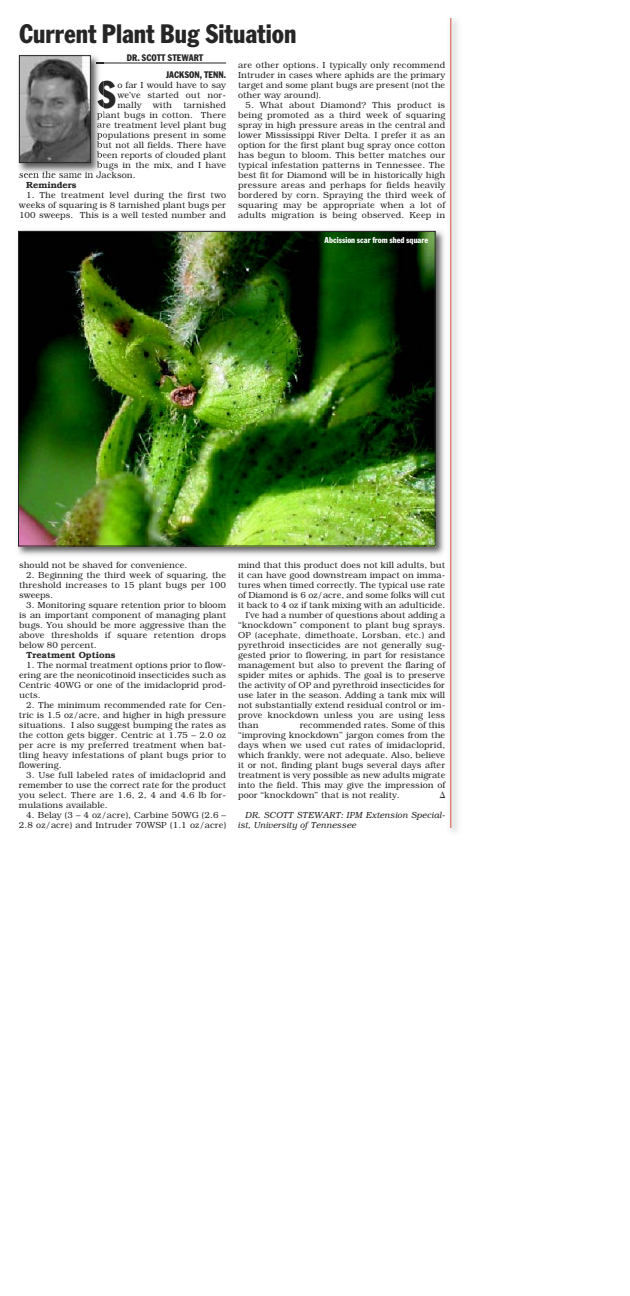
<style>
.page{position:relative;width:630px;height:1296px;background:#fff}
.page>*{position:absolute;margin:0;border:0;box-sizing:border-box;transform-origin:0 0}
.t1{font:condensed 40.3px "Franklin Got T";color:#272627}
.t2{font:condensed 28px "Franklin Got T";color:#272627}
.t3{font:condensed 10px/16.6px "Franklin Got T";color:#272627}
.t4{font:300 9px/10px "Bookman";color:#272627;text-align:justify}
.t5{font:italic 300 9px/10px "Bookman";color:#272627}
.t6{font:condensed 9px "Franklin Got T";color:#fff}
.t7{font:600 9px "Bookman";color:#272627}
</style>
<div class="page">
<img style="left:450px;top:18px;width:8px;height:814px">
<hr style="left:450px;top:18px;width:1px;height:810px;background:#d2513e">
<hr style="left:97px;top:62px;width:129px;height:2px;background:#272627">
<img style="left:18px;top:55px;width:81px;height:120px">
<img style="left:97px;top:81px;width:7px;height:27px">
<svg style="left:97px;top:111px;width:7px;height:57px"></svg>
<img style="left:20px;top:171px;width:84px;height:5px">
<img style="left:21px;top:57px;width:68px;height:104px">
<div style="left:19px;top:55px;width:72px;height:108px;border:1px solid #272627"></div>
<img style="left:18px;top:230px;width:426px;height:326px">
<img style="left:20px;top:233px;width:414px;height:312px">
<div style="left:18px;top:231px;width:418px;height:316px;border:1px solid #272627"></div>
<h2 class="t2" style="left:19px;top:17px;width:279px">Current Plant Bug Situation</h2>
<p class="t3" style="left:166px;top:49px;width:61px;text-indent:-40px">DR. SCOTT STEWART<br>JACKSON, TENN.</p>
<h1 class="t1" style="left:97px;top:70px;width:21px">S</h1>
<p class="t4" style="left:117px;top:79px;width:110px">o far I would have to say</p>
<p class="t4" style="left:117px;top:89px;width:110px">we’ve started out nor-</p>
<p class="t4" style="left:117px;top:99px;width:110px">mally with tarnished</p>
<p class="t4" style="left:97px;top:109px;width:131px">plant bugs in cotton. There</p>
<p class="t4" style="left:97px;top:119px;width:131px">are treatment level plant bug</p>
<p class="t4" style="left:97px;top:129px;width:131px">populations present in some</p>
<p class="t4" style="left:97px;top:139px;width:131px">but not all fields. There have</p>
<p class="t4" style="left:97px;top:149px;width:131px">been reports of clouded plant</p>
<p class="t4" style="left:97px;top:159px;width:131px">bugs in the mix, and I have</p>
<p class="t4" style="left:19px;top:169px;width:118px">seen the same in Jackson.</p>
<p class="t7" style="left:26px;top:179px;width:52px">Reminders</p>
<p class="t4" style="left:19px;top:189px;width:209px;text-indent:7px">1. The treatment level during the first two weeks of squaring is 8 tarnished plant bugs per 100 sweeps. This is a well tested number and</p>
<p class="t4" style="left:238px;top:60px;width:209px">are other options. I typically only recommend Intruder in cases where aphids are the primary target and some plant bugs are present (not the other way around).</p>
<p class="t4" style="left:238px;top:100px;width:209px;text-indent:7px">5. What about Diamond? This product is being promoted as a third week of squaring spray in high pressure areas in the central and lower Mississippi River Delta. I prefer it as an option for the first plant bug spray once cotton has begun to bloom. This better matches our typical infestation patterns in Tennessee. The best fit for Diamond will be in historically high pressure areas and perhaps for fields heavily bordered by corn. Spraying the third week of squaring may be appropriate when a lot of adults migration is being observed. Keep in</p>
<p class="t6" style="left:325px;top:234px;width:105px">Abcission scar from shed square</p>
<p class="t4" style="left:19px;top:559px;width:170px">should not be shaved for convenience.</p>
<p class="t4" style="left:19px;top:569px;width:209px;text-indent:7px">2. Beginning the third week of squaring, the threshold increases to 15 plant bugs per 100 sweeps.</p>
<p class="t4" style="left:19px;top:599px;width:209px;text-indent:7px">3. Monitoring square retention prior to bloom is an important component of managing plant bugs. You should be more aggressive than the above thresholds if square retention drops below 80 percent.</p>
<p class="t7" style="left:26px;top:649px;width:91px">Treatment Options</p>
<p class="t4" style="left:19px;top:659px;width:209px;text-indent:7px">1. The normal treatment options prior to flow&shy;ering are the neonicotinoid insecticides such as Centric 40WG or one of the imidacloprid prod&shy;ucts.</p>
<p class="t4" style="left:19px;top:699px;width:209px;text-indent:7px">2. The minimum recommended rate for Cen&shy;tric is 1.5 oz/acre, and higher in high pressure situations. I also suggest bumping the rates as the cotton gets bigger. Centric at 1.75 – 2.0 oz per acre is my preferred treatment when bat&shy;tling heavy infestations of plant bugs prior to flowering.</p>
<p class="t4" style="left:19px;top:769px;width:209px;text-indent:7px">3. Use full labeled rates of imidacloprid and remember to use the correct rate for the product you select. There are 1.6, 2, 4 and 4.6 lb for&shy;mulations available.</p>
<p class="t4" style="left:19px;top:809px;width:209px;text-align:right">4. Belay (3 – 4 oz/acre), Carbine 50WG (2.6 –<br>2.8 oz/acre) and Intruder 70WSP (1.1 oz/acre)</p>
<p class="t4" style="left:238px;top:560px;width:209px">mind that this product does not kill adults, but</p>
<p class="t4" style="left:238px;top:570px;width:209px">it can have good downstream impact on imma-</p>
<p class="t4" style="left:238px;top:580px;width:209px">tures when timed correctly. The typical use rate</p>
<p class="t4" style="left:238px;top:590px;width:209px">of Diamond is 6 oz/acre, and some folks will cut</p>
<p class="t4" style="left:238px;top:600px;width:209px">it back to 4 oz if tank mixing with an adulticide.</p>
<p class="t4" style="left:245px;top:610px;width:201px">I’ve had a number of questions about adding a</p>
<p class="t4" style="left:238px;top:620px;width:209px">“knockdown” component to plant bug sprays.</p>
<p class="t4" style="left:238px;top:630px;width:209px">OP (acephate, dimethoate, Lorsban, etc.) and</p>
<p class="t4" style="left:238px;top:640px;width:209px">pyrethroid insecticides are not generally sug-</p>
<p class="t4" style="left:238px;top:650px;width:209px">gested prior to flowering, in part for resistance</p>
<p class="t4" style="left:238px;top:660px;width:209px">management but also to prevent the flaring of</p>
<p class="t4" style="left:238px;top:670px;width:209px">spider mites or aphids. The goal is to preserve</p>
<p class="t4" style="left:238px;top:680px;width:209px">the activity of OP and pyrethroid insecticides for</p>
<p class="t4" style="left:238px;top:690px;width:209px">use later in the season. Adding a tank mix will</p>
<p class="t4" style="left:238px;top:700px;width:209px">not substantially extend residual control or im-</p>
<p class="t4" style="left:238px;top:710px;width:209px">prove knockdown unless you are using less</p>
<p class="t4" style="left:238px;top:720px;width:22px">than</p>
<p class="t4" style="left:238px;top:720px;width:209px;text-indent:62px">recommended rates. Some of this “improving knockdown” jargon comes from the days when we used cut rates of imidacloprid, which frankly, were not adequate. Also, believe it or not, finding plant bugs several days after treatment is very possible as new adults migrate into the field. This may give the impression of poor “knockdown” that is not reality.</p>
<p class="t4" style="left:440px;top:790px;width:7px">∆</p>
<p class="t5" style="left:238px;top:810px;width:209px;text-indent:7px">DR. SCOTT STEWART: IPM Extension Special&shy;ist, University of Tennessee</p>
</div>
